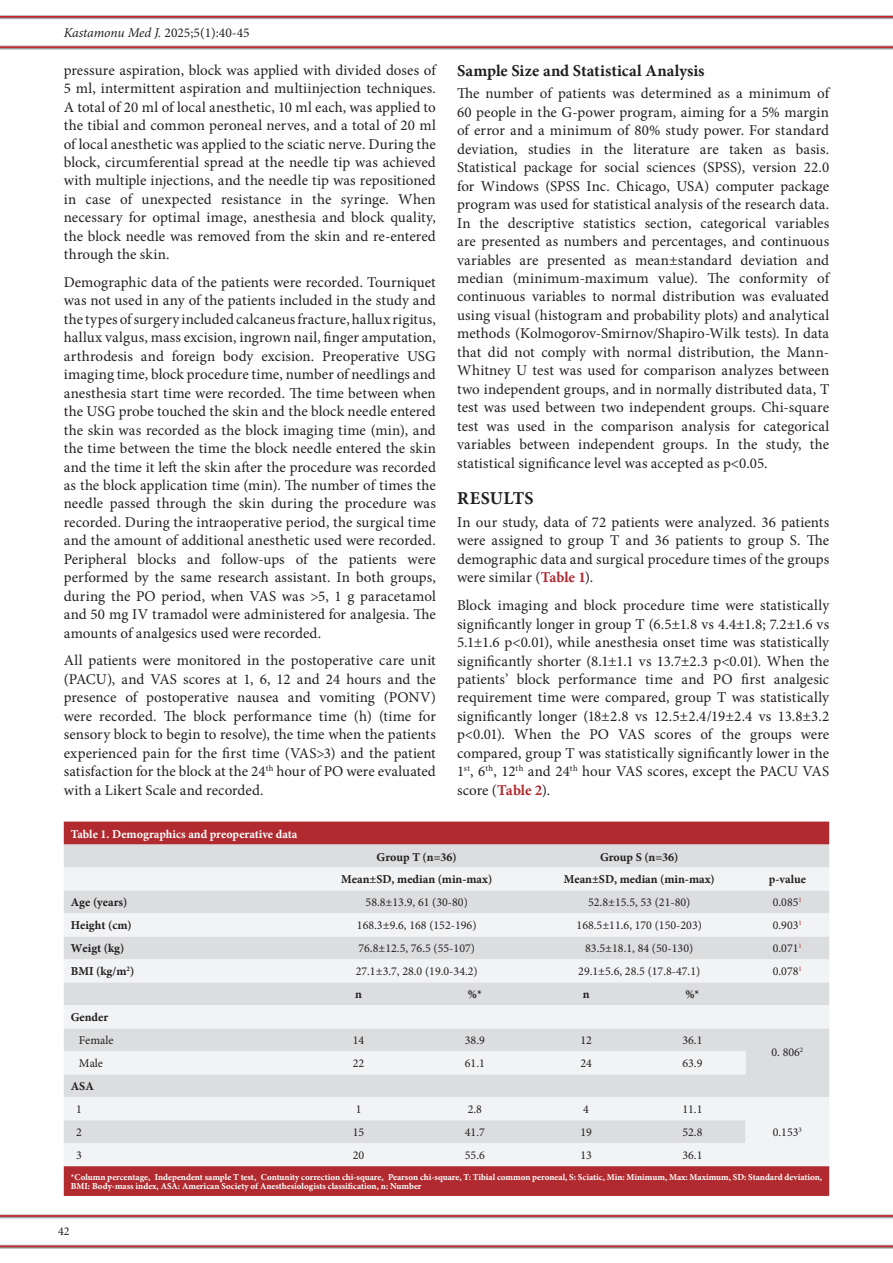
<style>
.page{position:relative;width:893px;height:1263px;background:#fff}
.page>*{position:absolute;margin:0;border:0;box-sizing:border-box;transform-origin:0 0}
.Metin_başlıkları{font:700 18px "Minion Pro";letter-spacing:.02em;color:#231f20}
.Ara_başlıklar{font:700 16.5px "Minion Pro";letter-spacing:.005em;color:#231f20}
.Ana_metin{font:15px/18.5px "Minion Pro";letter-spacing:.005em;color:#231f20;text-align:justify}
.t1{font:13.5px "Minion Pro";color:#231f20}
.Table-Figure{font:12px "Minion Pro";color:#231f20}
.Table-Figure-2{font:700 12px "Minion Pro";color:#231f20}
.Tablo_adı{font:700 12px "Minion Pro";color:#fff}
.tablo_kaynak{font:700 9px/9px "Minion Pro";color:#fff}
.s1{font-style:italic}
.s2{font-weight:700;color:#b02a2f}
</style>
<div class="page">
<svg style="left:0;top:17px;width:893px;height:3px;background:#bda2a6"></svg>
<svg style="left:0;top:1217px;width:893px;height:2px;background:#c1c2c4"></svg>
<svg style="left:0;top:48px;width:893px;height:2px;background:#b3b4b7"></svg>
<svg style="left:0;top:1247px;width:893px;height:2px;background:#a9a2a5"></svg>
<svg style="left:0;top:45px;width:893px;height:1px"></svg>
<hr style="left:0;top:1243px;width:893px;height:4px;background:#f3f3f4">
<hr style="left:0;top:16px;width:893px;height:1px;background:#d1232a">
<hr style="left:0;top:1215px;width:893px;height:2px;background:#d1232a">
<hr style="left:0;top:46px;width:893px;height:2px;background:#d1232a">
<hr style="left:0;top:1245px;width:893px;height:2px;background:#d1232a">
<div style="left:64px;top:821px;width:765px;height:375px;background:#b02a2f"></div>
<div style="left:64px;top:844px;width:765px;height:23px;background:#dcdddf"></div>
<svg style="left:64px;top:867px;width:765px;height:299px;fill:#f2f3f4"></svg>
<p class="t1" style="left:64px;top:23px;width:187px"><span class="s1">Kastamonu Med J.</span> 2025;5(1):40-45</p>
<p class="Ana_metin" style="left:64px;top:61px;width:374px">pressure aspiration, block was applied with divided doses of 5 ml, intermittent aspiration and multiinjection techniques.<br>A total of 20 ml of local anesthetic, 10 ml each, was applied to the tibial and common peroneal nerves, and a total of 20 ml of local anesthetic was applied to the sciatic nerve. During the block, circumferential spread at the needle tip was achieved with multiple injections, and the needle tip was repositioned in case of unexpected resistance in the syringe. When necessary for optimal image, anesthesia and block quality, the block needle was removed from the skin and re-entered through the skin.</p>
<p class="Ana_metin" style="left:64px;top:273px;width:374px">Demographic data of the patients were recorded. Tourniquet was not used in any of the patients included in the study and the types of surgery included calcaneus fracture, hallux rigitus, hallux valgus, mass excision, ingrown nail, finger amputation, arthrodesis and foreign body excision. Preoperative USG imaging time, block procedure time, number of needlings and anesthesia start time were recorded. The time between when the USG probe touched the skin and the block needle entered the skin was recorded as the block imaging time (min), and the time between the time the block needle entered the skin and the time it left the skin after the procedure was recorded as the block application time (min). The number of times the needle passed through the skin during the procedure was recorded. During the intraoperative period, the surgical time and the amount of additional anesthetic used were recorded.<br>Peripheral blocks and follow-ups of the patients were performed by the same research assistant. In both groups, during the PO period, when VAS was &gt;5, 1 g paracetamol and 50 mg IV tramadol were administered for analgesia. The amounts of analgesics used were recorded.</p>
<p class="Ana_metin" style="left:64px;top:651px;width:374px">All patients were monitored in the postoperative care unit (PACU), and VAS scores at 1, 6, 12 and 24 hours and the presence of postoperative nausea and vomiting (PONV) were recorded. The block performance time (h) (time for sensory block to begin to resolve), the time when the patients experienced pain for the first time (VAS&gt;3) and the patient satisfaction for the block at the 24<sup>th</sup> hour of PO were evaluated with a Likert Scale and recorded.</p>
<p class="Tablo_adı" style="left:71px;top:825px;width:228px">Table 1. Demographics and preoperative data</p>
<p class="Ara_başlıklar" style="left:457px;top:59px;width:249px">Sample Size and Statistical Analysis</p>
<p class="Ana_metin" style="left:457px;top:85px;width:374px">The number of patients was determined as a minimum of 60 people in the G-power program, aiming for a 5% margin of error and a minimum of 80% study power. For standard deviation, studies in the literature are taken as basis.<br>Statistical package for social sciences (SPSS), version 22.0 for Windows (SPSS Inc. Chicago, USA) computer package program was used for statistical analysis of the research data.<br>In the descriptive statistics section, categorical variables are presented as numbers and percentages, and continuous variables are presented as mean±standard deviation and median (minimum-maximum value). The conformity of continuous variables to normal distribution was evaluated using visual (histogram and probability plots) and analytical methods (Kolmogorov-Smirnov/Shapiro-Wilk tests). In data that did not comply with normal distribution, the Mann-Whitney U test was used for comparison analyzes between two independent groups, and in normally distributed data, T test was used between two independent groups. Chi-square test was used in the comparison analysis for categorical variables between independent groups. In the study, the statistical significance level was accepted as p&lt;0.05.</p>
<p class="Metin_başlıkları" style="left:457px;top:486px;width:78px">RESULTS</p>
<p class="Ana_metin" style="left:457px;top:513px;width:374px">In our study, data of 72 patients were analyzed. 36 patients were assigned to group T and 36 patients to group S. The demographic data and surgical procedure times of the groups were similar (<span class="s2">Table 1</span>).</p>
<p class="Ana_metin" style="left:457px;top:596px;width:374px">Block imaging and block procedure time were statistically significantly longer in group T (6.5±1.8 vs 4.4±1.8; 7.2±1.6 vs 5.1±1.6 p&lt;0.01), while anesthesia onset time was statistically significantly shorter (8.1±1.1 vs 13.7±2.3 p&lt;0.01). When the patients’ block performance time and PO first analgesic requirement time were compared, group T was statistically significantly longer (18±2.8 vs 12.5±2.4/19±2.4 vs 13.8±3.2 p&lt;0.01). When the PO VAS scores of the groups were compared, group T was statistically significantly lower in the 1<sup>st</sup>, 6<sup>th</sup>, 12<sup>th</sup> and 24<sup>th</sup> hour VAS scores, except the PACU VAS score (<span class="s2">Table 2</span>).</p>
<p class="Table-Figure-2" style="left:377px;top:848px;width:82px">Group T (n=36)</p>
<p class="Table-Figure-2" style="left:600px;top:848px;width:80px">Group S (n=36)</p>
<p class="Table-Figure-2" style="left:341px;top:871px;width:152px">Mean±SD, median (min-max)</p>
<p class="Table-Figure-2" style="left:564px;top:871px;width:152px">Mean±SD, median (min-max)</p>
<p class="Table-Figure-2" style="left:769px;top:871px;width:39px">p-value</p>
<p class="Table-Figure-2" style="left:71px;top:894px;width:58px">Age (years)</p>
<p class="Table-Figure" style="left:366px;top:894px;width:104px">58.8±13.9, 61 (30-80)</p>
<p class="Table-Figure" style="left:588px;top:894px;width:104px">52.8±15.5, 53 (21-80)</p>
<p class="Table-Figure" style="left:773px;top:894px;width:31px">0.085<sup>1</sup></p>
<p class="Table-Figure-2" style="left:71px;top:917px;width:62px">Height (cm)</p>
<p class="Table-Figure" style="left:357px;top:917px;width:121px">168.3±9.6, 168 (152-196)</p>
<p class="Table-Figure" style="left:577px;top:917px;width:127px">168.5±11.6, 170 (150-203)</p>
<p class="Table-Figure" style="left:773px;top:917px;width:31px">0.903<sup>1</sup></p>
<p class="Table-Figure-2" style="left:71px;top:940px;width:55px">Weigt (kg)</p>
<p class="Table-Figure" style="left:358px;top:940px;width:118px">76.8±12.5, 76.5 (55-107)</p>
<p class="Table-Figure" style="left:585px;top:940px;width:110px">83.5±18.1, 84 (50-130)</p>
<p class="Table-Figure" style="left:773px;top:940px;width:31px">0.071<sup>1</sup></p>
<p class="Table-Figure-2" style="left:71px;top:963px;width:65px">BMI (kg/m<sup>2</sup>)</p>
<p class="Table-Figure" style="left:356px;top:963px;width:124px">27.1±3.7, 28.0 (19.0-34.2)</p>
<p class="Table-Figure" style="left:578px;top:963px;width:124px">29.1±5.6, 28.5 (17.8-47.1)</p>
<p class="Table-Figure" style="left:773px;top:963px;width:31px">0.078<sup>1</sup></p>
<p class="Table-Figure-2" style="left:355px;top:986px;width:8px">n</p>
<p class="Table-Figure-2" style="left:468px;top:986px;width:16px">%*</p>
<p class="Table-Figure-2" style="left:583px;top:986px;width:8px">n</p>
<p class="Table-Figure-2" style="left:685px;top:986px;width:16px">%*</p>
<p class="Table-Figure-2" style="left:71px;top:1009px;width:39px">Gender</p>
<p class="Table-Figure" style="left:79px;top:1032px;width:36px">Female</p>
<p class="Table-Figure" style="left:353px;top:1032px;width:13px">14</p>
<p class="Table-Figure" style="left:465px;top:1032px;width:22px">38.9</p>
<p class="Table-Figure" style="left:580px;top:1032px;width:13px">12</p>
<p class="Table-Figure" style="left:682px;top:1032px;width:22px">36.1</p>
<p class="Table-Figure" style="left:771px;top:1044px;width:33px">0. 806<sup>2</sup></p>
<p class="Table-Figure" style="left:79px;top:1055px;width:26px">Male</p>
<p class="Table-Figure" style="left:353px;top:1055px;width:13px">22</p>
<p class="Table-Figure" style="left:465px;top:1055px;width:22px">61.1</p>
<p class="Table-Figure" style="left:580px;top:1055px;width:13px">24</p>
<p class="Table-Figure" style="left:682px;top:1055px;width:22px">63.9</p>
<p class="Table-Figure-2" style="left:71px;top:1078px;width:25px">ASA</p>
<p class="Table-Figure" style="left:76px;top:1101px;width:7px">1</p>
<p class="Table-Figure" style="left:356px;top:1101px;width:7px">1</p>
<p class="Table-Figure" style="left:468px;top:1101px;width:16px">2.8</p>
<p class="Table-Figure" style="left:583px;top:1101px;width:7px">4</p>
<p class="Table-Figure" style="left:682px;top:1101px;width:22px">11.1</p>
<p class="Table-Figure" style="left:773px;top:1124px;width:31px">0.153<sup>3</sup></p>
<p class="Table-Figure" style="left:76px;top:1124px;width:7px">2</p>
<p class="Table-Figure" style="left:353px;top:1124px;width:13px">15</p>
<p class="Table-Figure" style="left:465px;top:1124px;width:22px">41.7</p>
<p class="Table-Figure" style="left:580px;top:1124px;width:13px">19</p>
<p class="Table-Figure" style="left:682px;top:1124px;width:22px">52.8</p>
<p class="Table-Figure" style="left:76px;top:1147px;width:7px">3</p>
<p class="Table-Figure" style="left:353px;top:1147px;width:13px">20</p>
<p class="Table-Figure" style="left:465px;top:1147px;width:22px">55.6</p>
<p class="Table-Figure" style="left:580px;top:1147px;width:13px">13</p>
<p class="Table-Figure" style="left:682px;top:1147px;width:22px">36.1</p>
<p class="tablo_kaynak" style="left:71px;top:1172px;width:753px">*Column percentage, <sup>1</sup>Independent sample T test, <sup>2</sup>Contunity correction chi-square, <sup>3</sup>Pearson chi-square, T: Tibial common peroneal, S: Sciatic, Min: Minimum, Max: Maximum, SD: Standard deviation,<br>BMI: Body-mass index, ASA: American Society of Anesthesiologists classification, n: Number</p>
<p class="Table-Figure" style="left:58px;top:1223px;width:13px">42</p>
</div>
